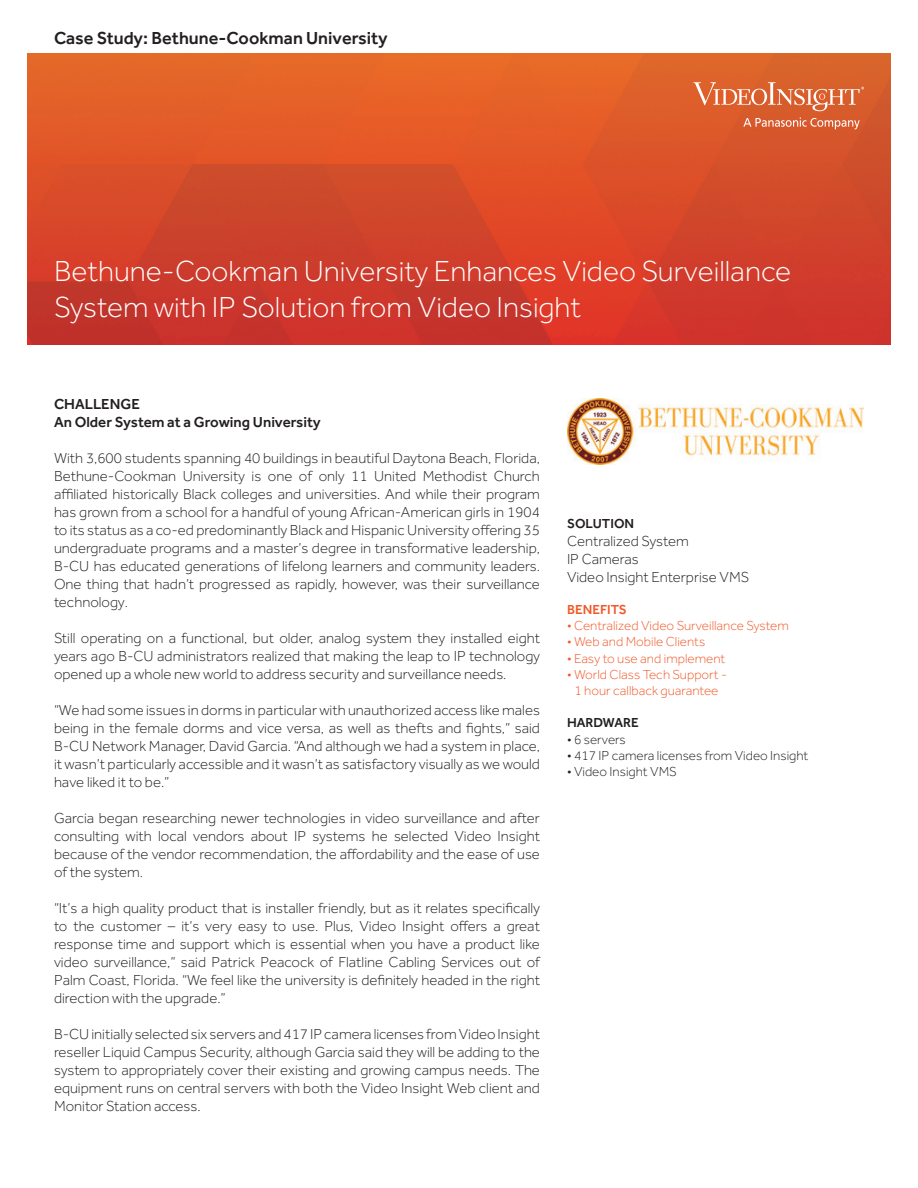
<style>
.page{position:relative;width:918px;height:1188px;background:#fff}
.page>*{position:absolute;margin:0;border:0;box-sizing:border-box;transform-origin:0 0}
.t1{font:300 30px/36px "Effra";color:#fff}
.t2{font:500 18px "Effra";color:#231f20}
.t3{font:300 15px/18px "Effra";color:#231f20;text-align:justify}
.t4{font:500 15px/18px "Effra";color:#231f20}
.t5{font:300 13.5px/16.2px "Effra";color:#f15929;text-align:center}
.t6{font:300 13.5px "Effra";color:#231f20}
.t7{font:500 13.5px "Effra";color:#231f20}
.t8{font:500 13.5px "Effra";color:#f15929}
</style>
<div class="page">
<img style="left:27px;top:54px;width:864px;height:291px">
<svg style="left:694px;top:82px;width:170px;height:29px"></svg>
<svg style="left:743px;top:117px;width:117px;height:12px"></svg>
<img style="left:567px;top:399px;width:296px;height:66px">
<p class="t2" style="left:54px;top:27px;width:335px">Case Study: Bethune-Cookman University</p>
<h1 class="t1" style="left:54px;top:252px;width:739px">Bethune-Cookman University Enhances Video Surveillance<br>System with IP Solution from Video Insight</h1>
<p class="t4" style="left:54px;top:395px;width:268px">CHALLENGE<br>An Older System at a Growing University</p>
<p class="t3" style="left:54px;top:449px;width:488px">With 3,600 students spanning 40 buildings in beautiful Daytona Beach, Florida, Bethune-Cookman University is one of only 11 United Methodist Church affiliated historically Black colleges and universities. And while their program has grown from a school for a handful of young African-American girls in 1904 to its status as a co-ed predominantly Black and Hispanic University offering 35 undergraduate programs and a master’s degree in transformative leadership, B-CU has educated generations of lifelong learners and community leaders.<br>One thing that hadn’t progressed as rapidly, however, was their surveillance technology.</p>
<p class="t3" style="left:54px;top:629px;width:488px">Still operating on a functional, but older, analog system they installed eight years ago B-CU administrators realized that making the leap to IP technology opened up a whole new world to address security and surveillance needs.</p>
<p class="t3" style="left:54px;top:701px;width:488px">“We had some issues in dorms in particular with unauthorized access like males being in the female dorms and vice versa, as well as thefts and fights,” said B-CU Network Manager, David Garcia. “And although we had a system in place, it wasn’t particularly accessible and it wasn’t as satisfactory visually as we would have liked it to be.”</p>
<p class="t3" style="left:54px;top:809px;width:488px">Garcia began researching newer technologies in video surveillance and after consulting with local vendors about IP systems he selected Video Insight because of the vendor recommendation, the affordability and the ease of use of the system.</p>
<p class="t3" style="left:54px;top:899px;width:487px">“It’s a high quality product that is installer friendly, but as it relates specifically to the customer – it’s very easy to use. Plus, Video Insight offers a great response time and support which is essential when you have a product like video surveillance,” said Patrick Peacock of Flatline Cabling Services out of Palm Coast, Florida. “We feel like the university is definitely headed in the right direction with the upgrade.”</p>
<p class="t3" style="left:54px;top:1025px;width:488px">B-CU initially selected six servers and 417 IP camera licenses from Video Insight reseller Liquid Campus Security, although Garcia said they will be adding to the system to appropriately cover their existing and growing campus needs. The equipment runs on central servers with both the Video Insight Web client and Monitor Station access.</p>
<p class="t7" style="left:567px;top:515px;width:69px">SOLUTION</p>
<p class="t3" style="left:567px;top:532px;width:184px;text-align:left">Centralized System<br>IP Cameras<br>Video Insight Enterprise VMS</p>
<p class="t8" style="left:567px;top:601px;width:61px">BENEFITS</p>
<p class="t5" style="left:567px;top:618px;width:223px">• Centralized Video Surveillance System</p>
<p class="t5" style="left:567px;top:634px;width:140px">• Web and Mobile Clients</p>
<p class="t5" style="left:567px;top:650px;width:160px">• Easy to use and implement</p>
<p class="t5" style="left:567px;top:666px;width:161px">• World Class Tech Support -<br>1 hour callback guarantee</p>
<p class="t7" style="left:567px;top:715px;width:73px">HARDWARE</p>
<p class="t6" style="left:567px;top:732px;width:60px">• 6 servers</p>
<p class="t6" style="left:567px;top:748px;width:243px">• 417 IP camera licenses from Video Insight</p>
<p class="t6" style="left:567px;top:764px;width:111px">• Video Insight VMS</p>
</div>
